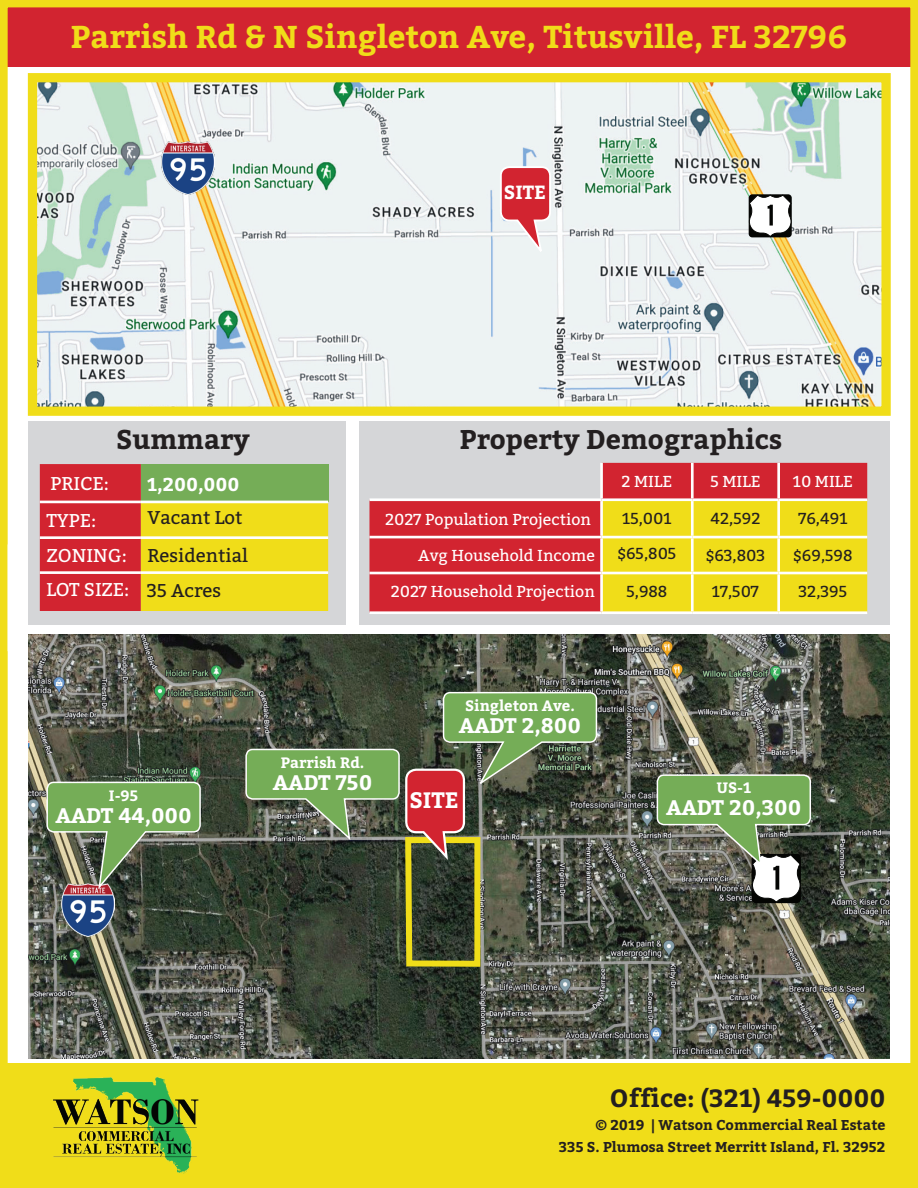
<style>
.page{position:relative;width:918px;height:1188px;background:#fff}
.page>*{position:absolute;margin:0;border:0;box-sizing:border-box;transform-origin:0 0}
.t1{font:700 31.5px "Bitter";color:#f0dd19}
.t2{font:700 27px "Bitter";color:#231f20}
.t3{font:700 24.75px "Bitter";color:#231f20}
.t4{font:700 22.2px "Bitter";color:#fff}
.t5{font:700 21px "Bitter";letter-spacing:-.02em;color:#fff}
.t6{font:700 19.05px "Bitter";color:#fff}
.t7{font:18.6px/37.7px "Bitter";color:#231f20;text-align:right}
.t8{font:18.6px "Bitter";color:#fff}
.t9{font:700 18.6px "Bitter";color:#fff}
.t10{font:15.9px "Bitter";color:#fff}
.t11{font:15.9px "Bitter";color:#231f20}
.t12{font:700 15px "Bitter";color:#fff}
.t13{font:700 14.25px/22.6px "Bitter";color:#231f20;text-align:right}
.s1{color:#fff}
.s2{color:#231f20}
</style>
<div class="page">
<div style="left:0;top:1063px;width:918px;height:125px;background:#f0dd19"></div>
<img style="left:38px;top:83px;width:843px;height:323px">
<div style="left:28px;top:73px;width:863px;height:343px;border:9px solid #f0dd19"></div>
<svg style="left:499px;top:165px;width:53px;height:94px;background:#e0878d"></svg>
<img style="left:161px;top:141px;width:53px;height:53px">
<svg style="left:749px;top:194px;width:43px;height:43px"></svg>
<svg style="left:749px;top:195px;width:42px;height:42px"></svg>
<div style="left:0;top:0;width:918px;height:67px;background:#d22430"></div>
<img style="left:28px;top:634px;width:862px;height:425px">
<div style="left:28px;top:422px;width:318px;height:203px;background:#d5d6d8"></div>
<div style="left:359px;top:422px;width:531px;height:203px;background:#d5d6d8"></div>
<img style="left:52px;top:1076px;width:147px;height:98px">
<svg style="left:40px;top:464px;width:288px;height:147px;background:#d0942c"></svg>
<hr style="left:40px;top:501px;width:101px;height:2px;background:#fff">
<hr style="left:141px;top:501px;width:187px;height:2px;background:#fff">
<hr style="left:40px;top:536px;width:101px;height:3px;background:#fff">
<hr style="left:141px;top:536px;width:187px;height:3px;background:#fff">
<hr style="left:40px;top:571px;width:101px;height:3px;background:#fff">
<hr style="left:141px;top:571px;width:187px;height:3px;background:#fff">
<svg style="left:369px;top:463px;width:498px;height:148px;fill:#d22430"></svg>
<div style="left:603px;top:501px;width:264px;height:110px;background:#f0dd19"></div>
<hr style="left:600px;top:463px;width:3px;height:35px;background:#fff">
<hr style="left:691px;top:463px;width:3px;height:35px;background:#fff">
<hr style="left:777px;top:463px;width:3px;height:35px;background:#fff">
<hr style="left:369px;top:498px;width:233px;height:3px;background:#fff">
<hr style="left:602px;top:498px;width:90px;height:3px;background:#fff">
<hr style="left:600px;top:501px;width:3px;height:35px;background:#fff">
<hr style="left:692px;top:498px;width:87px;height:3px;background:#fff">
<hr style="left:691px;top:501px;width:3px;height:35px;background:#fff">
<hr style="left:779px;top:498px;width:88px;height:3px;background:#fff">
<hr style="left:777px;top:501px;width:3px;height:35px;background:#fff">
<hr style="left:369px;top:536px;width:233px;height:2px;background:#fff">
<hr style="left:602px;top:536px;width:90px;height:2px;background:#fff">
<hr style="left:600px;top:538px;width:3px;height:34px;background:#fff">
<hr style="left:692px;top:536px;width:87px;height:2px;background:#fff">
<hr style="left:691px;top:538px;width:3px;height:34px;background:#fff">
<hr style="left:779px;top:536px;width:88px;height:2px;background:#fff">
<hr style="left:777px;top:538px;width:3px;height:34px;background:#fff">
<hr style="left:369px;top:572px;width:233px;height:2px;background:#fff">
<hr style="left:602px;top:572px;width:90px;height:2px;background:#fff">
<hr style="left:600px;top:574px;width:3px;height:37px;background:#fff">
<hr style="left:692px;top:572px;width:87px;height:2px;background:#fff">
<hr style="left:691px;top:574px;width:3px;height:37px;background:#fff">
<hr style="left:779px;top:572px;width:88px;height:2px;background:#fff">
<hr style="left:777px;top:574px;width:3px;height:37px;background:#fff">
<hr style="left:369px;top:611px;width:233px;height:3px;background:#fff">
<hr style="left:602px;top:611px;width:90px;height:3px;background:#fff">
<hr style="left:692px;top:611px;width:87px;height:3px;background:#fff">
<hr style="left:779px;top:611px;width:88px;height:3px;background:#fff">
<img style="left:62px;top:892px;width:53px;height:44px">
<svg style="left:245px;top:691px;width:353px;height:279px;background:#575f44"></svg>
<svg style="left:656px;top:774px;width:156px;height:128px;background:#758c65"></svg>
<svg style="left:46px;top:781px;width:156px;height:111px;background:#6a8656"></svg>
<div style="left:0;top:0;width:918px;height:1188px;border:8px solid #f0dd19"></div>
<hr style="left:8px;top:544px;width:3px;height:107px;background:#fff">
<h1 class="t1" style="left:71px;top:13px;width:778px">Parrish Rd &amp; N Singleton Ave, Titusville, FL 32796</h1>
<p class="t6" style="left:504px;top:178px;width:44px">SITE</p>
<h2 class="t2" style="left:116px;top:419px;width:135px">Summary</h2>
<h2 class="t2" style="left:460px;top:419px;width:324px">Property Demographics</h2>
<p class="t8" style="left:50px;top:470px;width:60px">PRICE:</p>
<p class="t9" style="left:147px;top:471px;width:94px">1,200,000</p>
<p class="t8" style="left:46px;top:507px;width:51px">TYPE:</p>
<p class="t7" style="left:46px;top:498px;width:203px">Vacant Lot<br><span class="s1">ZONING:</span> Residential</p>
<p class="t8" style="left:46px;top:576px;width:176px">LOT SIZE: <span class="s2">35 Acres</span></p>
<p class="t10" style="left:622px;top:470px;width:52px">2 MILE</p>
<p class="t10" style="left:710px;top:470px;width:52px">5 MILE</p>
<p class="t10" style="left:793px;top:470px;width:62px">10 MILE</p>
<p class="t10" style="left:385px;top:508px;width:207px">2027 Population Projection</p>
<p class="t11" style="left:622px;top:507px;width:51px">15,001</p>
<p class="t11" style="left:710px;top:507px;width:51px">42,592</p>
<p class="t11" style="left:798px;top:507px;width:51px">76,491</p>
<p class="t10" style="left:418px;top:544px;width:178px">Avg Household Income</p>
<p class="t11" style="left:617px;top:542px;width:60px">$65,805</p>
<p class="t11" style="left:706px;top:544px;width:61px">$63,803</p>
<p class="t11" style="left:793px;top:544px;width:61px">$69,598</p>
<p class="t10" style="left:391px;top:580px;width:206px">2027 Household Projection</p>
<p class="t11" style="left:626px;top:580px;width:42px">5,988</p>
<p class="t11" style="left:712px;top:580px;width:48px">17,507</p>
<p class="t11" style="left:799px;top:580px;width:50px">32,395</p>
<p class="t12" style="left:109px;top:784px;width:31px">I-95</p>
<h3 class="t5" style="left:56px;top:799px;width:138px">AADT 44,000</h3>
<p class="t12" style="left:281px;top:751px;width:85px">Parrish Rd.</p>
<h3 class="t5" style="left:273px;top:766px;width:101px">AADT 750</h3>
<p class="t12" style="left:465px;top:694px;width:111px">Singleton Ave.</p>
<h3 class="t5" style="left:459px;top:709px;width:124px">AADT 2,800</h3>
<h3 class="t4" style="left:409px;top:783px;width:51px">SITE</h3>
<p class="t12" style="left:716px;top:776px;width:36px">US-1</p>
<h3 class="t5" style="left:666px;top:792px;width:137px">AADT 20,300</h3>
<h3 class="t3" style="left:610px;top:1079px;width:277px">Off ice: (321) 459-0000</h3>
<p class="t13" style="left:559px;top:1113px;width:328px">© 2019 | Watson Commercial Real Estate<br>335 S. Plumosa Street Merritt Island, Fl. 32952</p>
</div>
